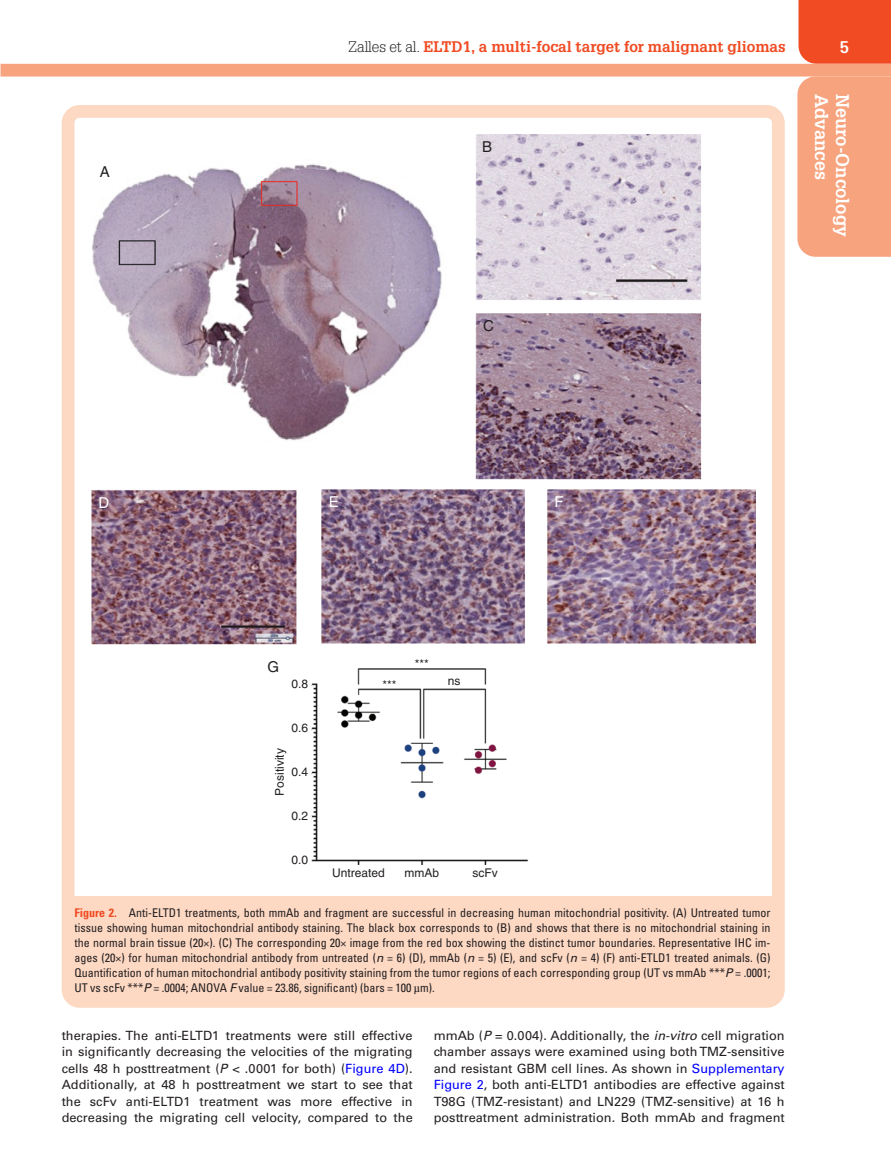
<style>
.page{position:relative;width:891px;height:1175px;background:#fff}
.page>*{position:absolute;margin:0;border:0;box-sizing:border-box;transform-origin:0 0}
.t1{font:700 18px "Glypha LT Std";color:#fff}
.t2{font:700 16.5px "Glypha LT Std";color:#fff}
.t3{font:700 15px "Glypha LT Std";color:#f04b22}
.t4{font:15px "Helvetica";color:#231f20}
.t5{font:15px "Helvetica";color:#fff}
.t6{font:12.75px/16.5px "Univers LT Std";color:#231f20;text-align:justify}
.t7{font:condensed 12px/15px "Univers LT Std";color:#231f20;text-align:justify}
.t8{font:12px "Helvetica";color:#231f20}
.s1{font-weight:300;color:#231f20}
.s2{font-weight:700;color:#f04b22}
.s3{font-style:italic;font-stretch:normal}
.s4{font-family:"Gandhari Unicode";font-stretch:normal}
.s5{font-style:italic}
.s6{color:#00f}
</style>
<div class="page">
<div style="left:799px;top:0;width:92px;height:64px;background:#f04b22"></div>
<div style="left:1px;top:64px;width:890px;height:12px;background:#f7a37d"></div>
<div style="left:797px;top:76px;width:94px;height:181px;background:#f7a37d"></div>
<div style="left:65px;top:896px;width:716px;height:103px;background:#fdd8c3"></div>
<img style="left:91px;top:134px;width:664px;height:730px">
<div style="left:62px;top:105px;width:723px;height:902px;border:13px solid #fdd8c3;border-radius:12px"></div>
<p class="t4" style="left:100px;top:163px;width:12px">A</p>
<p class="t3" style="left:349px;top:37px;width:439px"><span class="s1">Zalles et al.</span> ELTD1, a multi-focal target for malignant gliomas</p>
<h2 class="t2" style="left:840px;top:37px;width:11px">5</h2>
<h1 class="t1" style="left:833px;top:94px;width:88px;rotate:90deg">Advances</h1>
<h1 class="t1" style="left:854px;top:94px;width:145px;rotate:90deg">Neuro-Oncology</h1>
<p class="t4" style="left:482px;top:138px;width:12px">B</p>
<p class="t4" style="left:483px;top:317px;width:12px">C</p>
<p class="t5" style="left:98px;top:494px;width:12px">D</p>
<p class="t5" style="left:329px;top:493px;width:12px">E</p>
<p class="t5" style="left:554px;top:492px;width:11px">F</p>
<p class="t4" style="left:268px;top:658px;width:13px">G</p>
<p class="t8" style="left:291px;top:676px;width:18px">0.8</p>
<p class="t8" style="left:382px;top:677px;width:15px">***</p>
<p class="t8" style="left:291px;top:720px;width:18px">0.6</p>
<p class="t8" style="left:291px;top:764px;width:18px">0.4</p>
<p class="t8" style="left:291px;top:808px;width:18px">0.2</p>
<p class="t8" style="left:291px;top:852px;width:18px">0.0</p>
<p class="t8" style="left:273px;top:795px;width:49px;rotate:-90deg">Positivity</p>
<p class="t8" style="left:415px;top:657px;width:15px">***</p>
<p class="t8" style="left:448px;top:674px;width:14px">ns</p>
<p class="t8" style="left:332px;top:865px;width:54px">Untreated</p>
<p class="t8" style="left:404px;top:865px;width:36px">mmAb</p>
<p class="t8" style="left:472px;top:865px;width:27px">scFv</p>
<p class="t7" style="left:74px;top:905px;width:698px"><span class="s2">Figure 2.</span> Anti-ELTD1 treatments, both mmAb and fragment are successful in decreasing human mitochondrial positivity. (A) Untreated tumor tissue showing human mitochondrial antibody staining. The black box corresponds to (B) and shows that there is no mitochondrial staining in the normal brain tissue (20×). (C) The corresponding 20× image from the red box showing the distinct tumor boundaries. Representative IHC im&shy;ages (20×) for human mitochondrial antibody from untreated (<span class="s3">n</span> = 6) (D), mmAb (<span class="s3">n</span> = 5) (E), and scFv (<span class="s3">n</span> = 4) (F) anti-ETLD1 treated animals. (G)<br>Quantification of human mitochondrial antibody positivity staining from the tumor regions of each corresponding group (UT vs mmAb ***<span class="s3">P</span> = .0001; UT vs scFv ***<span class="s3">P</span> = .0004; ANOVA <span class="s3">F</span> value = 23.86, significant) (bars = 100 <span class="s4">µ</span>m).</p>
<p class="t6" style="left:62px;top:1026px;width:353px">therapies. The anti-ELTD1 treatments were still effective in significantly decreasing the velocities of the migrating cells 48 h posttreatment (<span class="s5">P</span> &lt; .0001 for both) (<span class="s6">Figure 4D</span>).<br>Additionally, at 48 h posttreatment we start to see that the scFv anti-ELTD1 treatment was more effective in decreasing the migrating cell velocity, compared to the</p>
<p class="t6" style="left:434px;top:1026px;width:353px">mmAb (<span class="s5">P</span> = 0.004). Additionally, the <span class="s5">in-vitro</span> cell migration chamber assays were examined using both TMZ-sensitive and resistant GBM cell lines. As shown in <span class="s6">Supplementary Figure 2</span>, both anti-ELTD1 antibodies are effective against T98G (TMZ-resistant) and LN229 (TMZ-sensitive) at 16 h posttreatment administration. Both mmAb and fragment</p>
</div>
